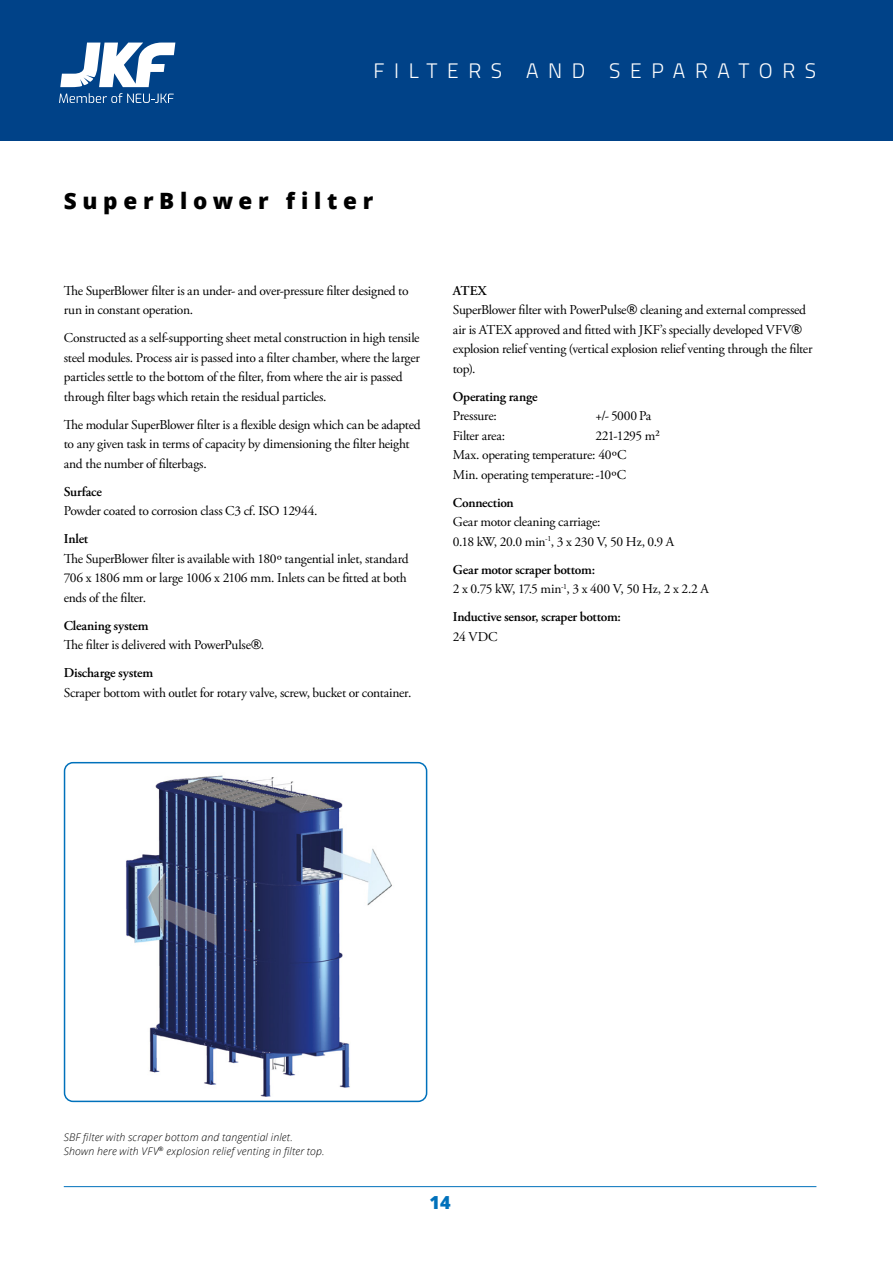
<style>
.page{position:relative;width:893px;height:1263px;background:#fff}
.page>*{position:absolute;margin:0;border:0;box-sizing:border-box;transform-origin:0 0}
.t1{font:800 22.5px "Open Sans";letter-spacing:.25em;color:#000}
.t2{font:300 21px "Titillium";letter-spacing:.46em;color:#fff}
.t3{font:800 18px "Open Sans";color:#0071bb}
.t4{font:13.5px/19.5px "Adobe Garamond Pro";letter-spacing:-.02em;color:#000}
.t5{font:600 13.5px "Adobe Garamond Pro";letter-spacing:-.015em;color:#000}
.t6{font:italic 300 10.5px/13.5px "Open Sans";letter-spacing:.015em;color:#000}
.s1{font-weight:600}
.s2{font-family:"Open Sans"}
</style>
<div class="page">
<div style="left:0;top:0;width:893px;height:140px;background:#004288"></div>
<hr style="left:64px;top:1186px;width:752px;height:1px;background:#0071bb">
<div style="left:64px;top:762px;width:363px;height:340px;border:2px solid #0071bb;border-radius:9px"></div>
<img style="left:126px;top:775px;width:266px;height:321px">
<svg style="left:60px;top:43px;width:115px;height:44px"></svg>
<svg style="left:59px;top:93px;width:115px;height:10px"></svg>
<h2 class="t2" style="left:373px;top:55px;width:444px">FILTERS AND SEPARATORS</h2>
<h1 class="t1" style="left:64px;top:183px;width:311px">SuperBlower filter</h1>
<p class="t4" style="left:64px;top:281px;width:346px">The SuperBlower filter is an under- and over-pressure filter designed to run in constant operation.</p>
<p class="t4" style="left:64px;top:329px;width:358px">Constructed as a self-supporting sheet metal construction in high tensile steel modules. Process air is passed into a filter chamber, where the larger particles settle to the bottom of the filter, from where the air is passed through filter bags which retain the residual particles.</p>
<p class="t4" style="left:64px;top:415px;width:358px">The modular SuperBlower filter is a flexible design which can be adapted to any given task in terms of capacity by dimensioning the filter height and the number of filterbags.</p>
<p class="t5" style="left:64px;top:484px;width:40px">Surface</p>
<p class="t4" style="left:64px;top:502px;width:255px">Powder coated to corrosion class C3 cf. ISO 12944.</p>
<p class="t5" style="left:64px;top:531px;width:26px">Inlet</p>
<p class="t4" style="left:64px;top:549px;width:346px">The SuperBlower filter is available with 180º tangential inlet, standard<br>706 x 1806 mm or large 1006 x 2106 mm. Inlets can be fitted at both ends of the filter.</p>
<p class="t4" style="left:64px;top:616px;width:202px"><span class="s1">Cleaning system<br></span>The filter is delivered with PowerPulse<span class="s2">®</span>.</p>
<p class="t5" style="left:64px;top:665px;width:91px">Discharge system</p>
<p class="t4" style="left:64px;top:683px;width:349px">Scraper bottom with outlet for rotary valve, screw, bucket or container.</p>
<p class="t4" style="left:453px;top:281px;width:361px"><span class="s1">ATEX<br></span>SuperBlower filter with PowerPulse<span class="s2">®</span> cleaning and external compressed air is ATEX approved and fitted with JKF’s specially developed VFV<span class="s2">® </span>explosion relief venting (vertical explosion relief venting through the filter top).</p>
<p class="t5" style="left:453px;top:388px;width:86px">Operating range</p>
<p class="t4" style="left:453px;top:406px;width:45px">Pressure:</p>
<p class="t4" style="left:595px;top:406px;width:57px">+/- 5000 Pa</p>
<p class="t4" style="left:453px;top:426px;width:54px">Filter area:</p>
<p class="t4" style="left:453px;top:426px;width:209px;text-indent:143px">221-1295 m²<br>Max. operating temperature: 40ºC<br>Min. operating temperature:-10ºC</p>
<p class="t5" style="left:453px;top:494px;width:62px">Connection</p>
<p class="t4" style="left:453px;top:512px;width:223px">Gear motor cleaning carriage:<br>0.18 kW, 20.0 min<sup>-1</sup>, 3 x 230 V, 50 Hz, 0.9 A</p>
<p class="t4" style="left:453px;top:560px;width:258px"><span class="s1">Gear motor scraper bottom:<br></span>2 x 0.75 kW, 17.5 min<sup>-1</sup>, 3 x 400 V, 50 Hz, 2 x 2.2 A</p>
<p class="t5" style="left:453px;top:609px;width:170px">Inductive sensor, scraper bottom:</p>
<p class="t4" style="left:453px;top:627px;width:46px">24 VDC</p>
<p class="t6" style="left:64px;top:1130px;width:262px">SBF filter with scraper bottom and tangential inlet.<br>Shown here with VFV<sup>®</sup> explosion relief venting in filter top.</p>
<h3 class="t3" style="left:430px;top:1188px;width:23px">14</h3>
</div>
